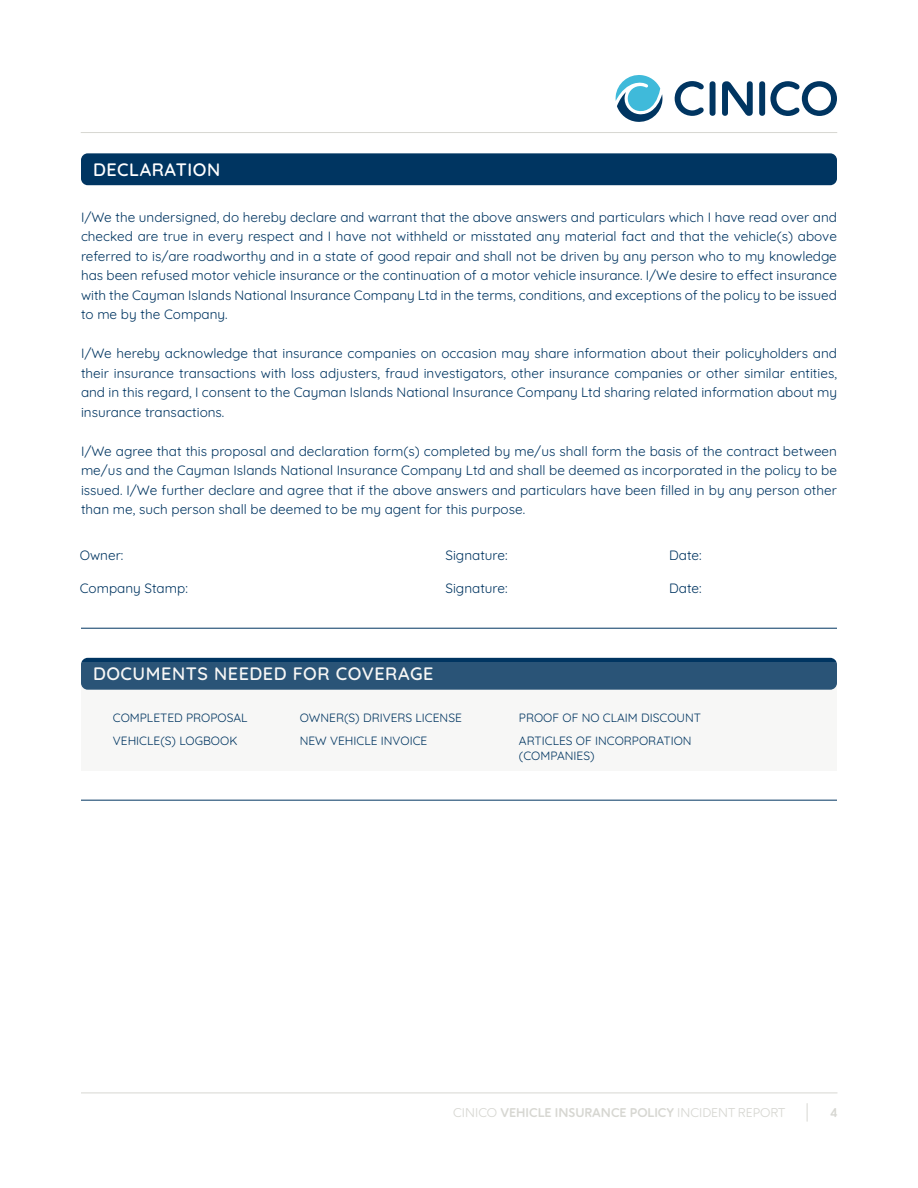
<style>
.page{position:relative;width:918px;height:1188px;background:#fff}
.page>*{position:absolute;margin:0;border:0;box-sizing:border-box;transform-origin:0 0}
.t1{font:600 18px "Quicksand";letter-spacing:.03em;color:#fff}
.t2{font:13.5px/19.5px "Quicksand";color:#003561;text-align:justify}
.t3{font:12px/23px "Quicksand";color:#003561}
.t4{font:700 12px "F37 Ginger Rounded Trial";color:#d7d7d2}
.s1{font-weight:300}
</style>
<div class="page">
<svg style="left:674px;top:81px;width:30px;height:35px"></svg>
<div style="left:710px;top:81px;width:6px;height:35px;background:#003561;border-radius:3px"></div>
<svg style="left:722px;top:81px;width:31px;height:35px"></svg>
<div style="left:759px;top:81px;width:6px;height:35px;background:#003561;border-radius:3px"></div>
<svg style="left:770px;top:81px;width:67px;height:35px"></svg>
<svg style="left:616px;top:75px;width:47px;height:47px"></svg>
<hr style="left:81px;top:1093px;width:756px;height:1px;background:#d7d7d2">
<svg style="left:807px;top:1103px;width:1px;height:19px"></svg>
<hr style="left:81px;top:132px;width:756px;height:1px;background:#d7d7d2">
<div style="left:81px;top:153px;width:756px;height:32px;background:#003561;border-radius:7px"></div>
<hr style="left:81px;top:628px;width:756px;height:1px;background:#003561">
<div style="left:81px;top:658px;width:756px;height:32px;background:#003561;border-radius:7px"></div>
<div style="left:81px;top:662px;width:756px;height:28px;background:#2a5477"></div>
<hr style="left:81px;top:800px;width:756px;height:1px;background:#003561">
<h1 class="t1" style="left:93px;top:156px;width:129px">DECLARATION</h1>
<p class="t2" style="left:81px;top:206px;width:758px">I/We the undersigned, do hereby declare and warrant that the above answers and particulars which I have read over and checked are true in every respect and I have not withheld or misstated any material fact and that the vehicle(s) above referred to is/are roadworthy and in a state of good repair and shall not be driven by any person who to my knowledge has been refused motor vehicle insurance or the continuation of a motor vehicle insurance. I/We desire to effect insurance with the Cayman Islands National Insurance Company Ltd in the terms, conditions, and exceptions of the policy to be issued to me by the Company.</p>
<p class="t2" style="left:81px;top:343px;width:758px">I/We hereby acknowledge that insurance companies on occasion may share information about their policyholders and their insurance transactions with loss adjusters, fraud investigators, other insurance companies or other similar entities, and in this regard, I consent to the Cayman Islands National Insurance Company Ltd sharing related information about my insurance transactions.</p>
<p class="t2" style="left:81px;top:440px;width:758px">I/We agree that this proposal and declaration form(s) completed by me/us shall form the basis of the contract between me/us and the Cayman Islands National Insurance Company Ltd and shall be deemed as incorporated in the policy to be issued. I/We further declare and agree that if the above answers and particulars have been filled in by any person other than me, such person shall be deemed to be my agent for this purpose.</p>
<p class="t2" style="left:80px;top:544px;width:45px">Owner:</p>
<p class="t2" style="left:80px;top:577px;width:110px">Company Stamp:</p>
<p class="t2" style="left:446px;top:544px;width:64px">Signature:</p>
<p class="t2" style="left:446px;top:577px;width:64px">Signature:</p>
<p class="t2" style="left:669px;top:544px;width:34px">Date:</p>
<p class="t2" style="left:669px;top:577px;width:34px">Date:</p>
<h1 class="t1" style="left:93px;top:660px;width:342px">DOCUMENTS NEEDED FOR COVERAGE</h1>
<p class="t3" style="left:113px;top:705px;width:136px">COMPLETED PROPOSAL<br>VEHICLE(S) LOGBOOK</p>
<p class="t3" style="left:300px;top:705px;width:164px">OWNER(S) DRIVERS LICENSE</p>
<p class="t3" style="left:300px;top:728px;width:129px">NEW VEHICLE INVOICE</p>
<p class="t3" style="left:519px;top:705px;width:184px">PROOF OF NO CLAIM DISCOUNT</p>
<p class="t3" style="left:519px;top:732px;width:174px;line-height:15px">ARTICLES OF INCORPORATION (COMPANIES)</p>
<p class="t4" style="left:453px;top:1108px;width:334px"><span class="s1">CINICO</span> VEHICLE INSURANCE POLICY <span class="s1">INCIDENT REPORT</span></p>
<p class="t4" style="left:830px;top:1108px;width:9px">4</p>
</div>
